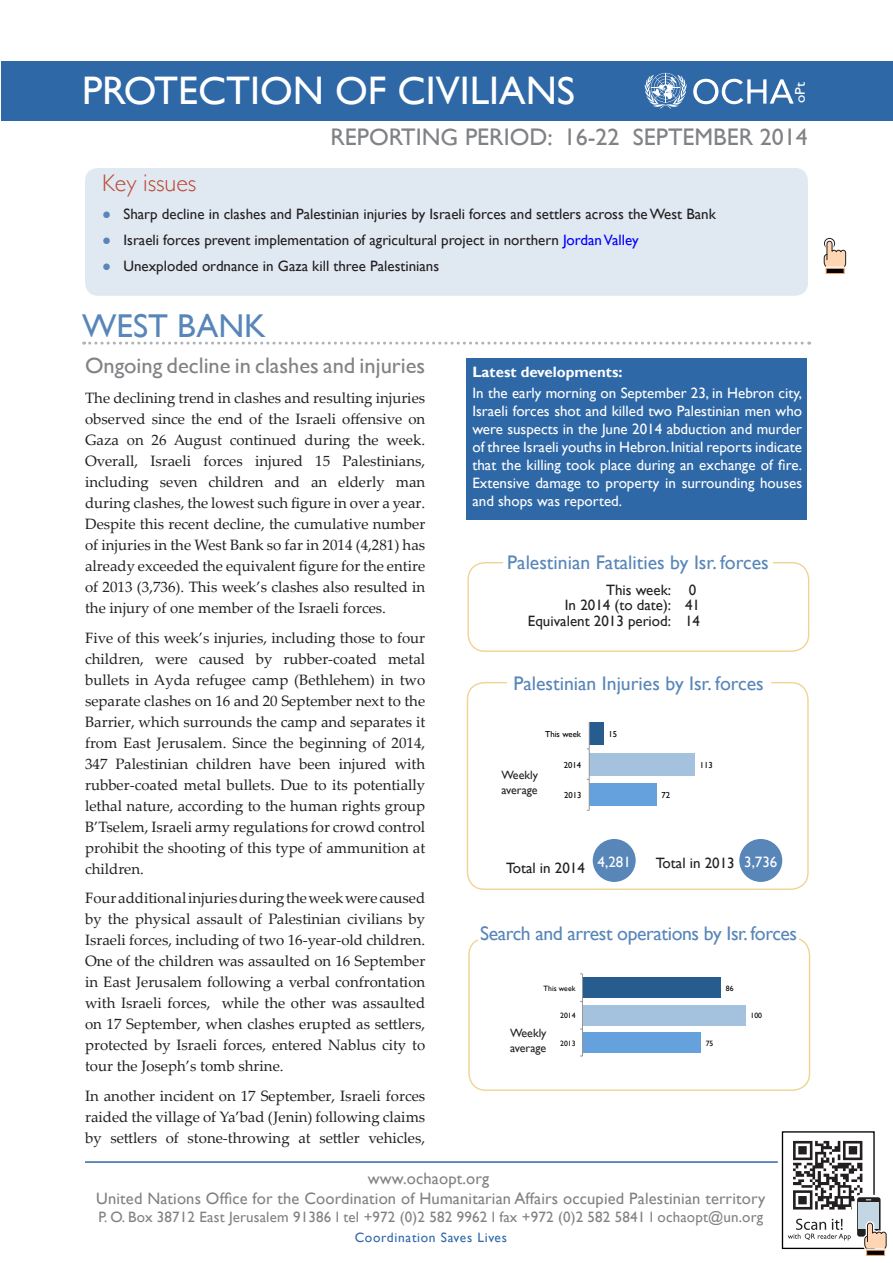
<style>
.page{position:relative;width:893px;height:1263px;background:#fff}
.page>*{position:absolute;margin:0;border:0;box-sizing:border-box;transform-origin:0 0}
.t1{font:39.75px "Gill Sans";color:#fff}
.Eng_Headers{font:33px "Gill Sans";color:#5886b9}
.t2{font:24px "Gill Sans";color:#808285}
.Eng_sub_header{font:300 24px "Gill Sans";color:#b94b34}
.Eng_sub_header-2{font:22.5px "Gill Sans";color:#808285}
.t3{font:19.65px "Gill Sans";color:#5886b9}
.t4{font:19.65px "Gill Sans";letter-spacing:-.02em;color:#5886b9}
.t5{font:16.5px "Gill Sans";letter-spacing:.01em;color:#808285}
.Default{font:15px/21px "Palatino Linotype";color:#231f20;text-align:justify}
.t6{font:15px/18px "Gill Sans";color:#fff;text-align:justify}
.Eng_running_text{font:15px "Gill Sans";color:#231f20}
.t7{font:15px "Gill Sans";letter-spacing:.01em;color:#808285}
.t8{font:700 15px "Gill Sans";color:#fff}
.t9{font:13.95px "Gill Sans";color:#fff;scale:1.07 1}
.t10{font:13.5px "Gill Sans";letter-spacing:.05em;color:#2f68a7}
.t11{font:12px/14.4px "Gill Sans";color:#231f20}
.t12{font:8.7px "Gill Sans";color:#000}
.t13{font:7.65px "Gill Sans";color:#000}
.s1{font-family:"Palatino Linotype";color:#5886b9}
.s2{color:#00f}
</style>
<div class="page">
<svg style="left:586px;top:722px;width:109px;height:89px"></svg>
<svg style="left:580px;top:973px;width:166px;height:84px"></svg>
<div style="left:467px;top:562px;width:342px;height:90px;border:1px solid #f1d393;border-radius:17px"></div>
<div style="left:468px;top:937px;width:342px;height:154px;border:1px solid #f1d393;border-radius:17px"></div>
<div style="left:467px;top:682px;width:342px;height:208px;border:1px solid #f1d393;border-radius:17px"></div>
<div style="left:85px;top:168px;width:723px;height:128px;background:#e0e8f2;border-radius:13px"></div>
<div style="left:2px;top:61px;width:891px;height:59px;background:#2f68a7"></div>
<div style="left:467px;top:358px;width:340px;height:162px;background:#2f68a7"></div>
<svg style="left:84px;top:342px;width:726px;height:3px"></svg>
<div style="left:503px;top:555px;width:270px;height:42px;background:#fff"></div>
<div style="left:507px;top:676px;width:263px;height:46px;background:#fff"></div>
<svg style="left:693px;top:79px;width:101px;height:25px"></svg>
<svg style="left:645px;top:73px;width:41px;height:36px"></svg>
<hr style="left:85px;top:1161px;width:693px;height:2px;background:#2f68a7">
<div style="left:478px;top:927px;width:321px;height:22px;background:#fff"></div>
<div style="left:739px;top:839px;width:43px;height:43px;background:#5886b9;border-radius:50%"></div>
<div style="left:593px;top:839px;width:43px;height:43px;background:#5886b9;border-radius:50%"></div>
<img style="left:793px;top:1140px;width:70px;height:62px">
<div style="left:782px;top:1131px;width:93px;height:118px;border:1px solid #000"></div>
<svg style="left:788px;top:1176px;width:66px;height:74px"></svg>
<div style="left:855px;top:1195px;width:28px;height:44px;border:5px solid #fff;border-radius:3px"></div>
<svg style="left:856px;top:1200px;width:26px;height:31px"></svg>
<div style="left:857px;top:1197px;width:23px;height:39px;background:#241f21;border-radius:3px"></div>
<div style="left:858px;top:1202px;width:21px;height:27px;background:#c2d6e3"></div>
<svg style="left:866px;top:1253px;width:20px;height:3px"></svg>
<svg style="left:867px;top:1253px;width:18px;height:2px"></svg>
<svg style="left:861px;top:1219px;width:26px;height:34px"></svg>
<svg style="left:826px;top:270px;width:18px;height:4px"></svg>
<svg style="left:823px;top:238px;width:24px;height:32px"></svg>
<p class="t1" style="left:82px;top:67px;width:494px">PROTECTION OF CIVILIANS</p>
<p class="t9" style="left:792px;top:103px;width:21px;rotate:-90deg">oPt</p>
<p class="t2" style="left:330px;top:122px;width:479px">REPORTING PERIOD: 16-22 SEPTEMBER 2014</p>
<p class="Eng_sub_header" style="left:102px;top:164px;width:96px">Key issues</p>
<p class="Eng_running_text" style="left:102px;top:205px;width:615px"><span class="s1">●</span> Sharp decline in clashes and Palestinian injuries by Israeli forces and settlers across the West Bank</p>
<p class="Eng_running_text" style="left:102px;top:231px;width:538px"><span class="s1">●</span> Israeli forces prevent implementation of agricultural project in northern <span class="s2">Jordan Valley</span></p>
<p class="Eng_running_text" style="left:102px;top:257px;width:338px"><span class="s1">●</span> Unexploded ordnance in Gaza kill three Palestinians</p>
<p class="Eng_Headers" style="left:82px;top:307px;width:185px">WEST BANK</p>
<p class="Eng_sub_header-2" style="left:85px;top:353px;width:342px">Ongoing decline in clashes and injuries</p>
<p class="Default" style="left:85px;top:387px;width:342px">The declining trend in clashes and resulting injuries observed since the end of the Israeli offensive on Gaza on 26 August continued during the week.<br>Overall, Israeli forces injured 15 Palestinians, including seven children and an elderly man during clashes, the lowest such figure in over a year.<br>Despite this recent decline, the cumulative number of injuries in the West Bank so far in 2014 (4,281) has already exceeded the equivalent figure for the entire of 2013 (3,736). This week’s clashes also resulted in the injury of one member of the Israeli forces.</p>
<p class="Default" style="left:85px;top:626px;width:342px">Five of this week’s injuries, including those to four children, were caused by rubber-coated metal bullets in Ayda refugee camp (Bethlehem) in two separate clashes on 16 and 20 September next to the Barrier, which surrounds the camp and separates it from East Jerusalem. Since the beginning of 2014, 347 Palestinian children have been injured with rubber-coated metal bullets. Due to its potentially lethal nature, according to the human rights group B’Tselem, Israeli army regulations for crowd control prohibit the shooting of this type of ammunition at children.</p>
<p class="Default" style="left:85px;top:887px;width:342px">Four additional injuries during the week were caused by the physical assault of Palestinian civilians by Israeli forces, including of two 16-year-old children.<br>One of the children was assaulted on 16 September in East Jerusalem following a verbal confrontation with Israeli forces, while the other was assaulted on 17 September, when clashes erupted as settlers, protected by Israeli forces, entered Nablus city to tour the Joseph’s tomb shrine.</p>
<p class="Default" style="left:85px;top:1084px;width:342px">In another incident on 17 September, Israeli forces raided the village of Ya’bad (Jenin) following claims by settlers of stone-throwing at settler vehicles,</p>
<p class="t8" style="left:472px;top:363px;width:152px">Latest developments:</p>
<p class="t6" style="left:472px;top:384px;width:331px">In the early morning on September 23, in Hebron city, Israeli forces shot and killed two Palestinian men who were suspects in the June 2014 abduction and murder of three Israeli youths in Hebron. Initial reports indicate that the killing took place during an exchange of fire.<br>Extensive damage to property in surrounding houses and shops was reported.</p>
<p class="t3" style="left:507px;top:550px;width:263px">Palestinian Fatalities by Isr. forces</p>
<p class="Eng_running_text" style="left:606px;top:581px;width:67px">This week:</p>
<p class="Eng_running_text" style="left:689px;top:581px;width:9px">0</p>
<p class="Eng_running_text" style="left:565px;top:597px;width:108px">In 2014 (to date):</p>
<p class="Eng_running_text" style="left:685px;top:597px;width:16px">41</p>
<p class="Eng_running_text" style="left:528px;top:612px;width:145px">Equivalent 2013 period:</p>
<p class="Eng_running_text" style="left:685px;top:612px;width:16px">14</p>
<p class="t3" style="left:513px;top:672px;width:252px">Palestinian Injuries by Isr. forces</p>
<p class="t12" style="left:545px;top:729px;width:37px">This week</p>
<p class="t12" style="left:608px;top:729px;width:10px">15</p>
<p class="t12" style="left:564px;top:760px;width:19px">2014</p>
<p class="t12" style="left:700px;top:760px;width:15px">113</p>
<p class="t11" style="left:501px;top:768px;width:38px">Weekly average</p>
<p class="t12" style="left:564px;top:790px;width:19px">2013</p>
<p class="t12" style="left:662px;top:790px;width:10px">72</p>
<p class="Eng_running_text" style="left:506px;top:859px;width:80px">Total in 2014</p>
<p class="t6" style="left:598px;top:853px;width:35px">4,281</p>
<p class="Eng_running_text" style="left:656px;top:854px;width:80px">Total in 2013</p>
<p class="t6" style="left:744px;top:853px;width:35px">3,736</p>
<p class="t4" style="left:480px;top:922px;width:319px">Search and arrest operations by Isr. forces</p>
<p class="t13" style="left:544px;top:984px;width:33px">This week</p>
<p class="t13" style="left:726px;top:984px;width:9px">86</p>
<p class="t13" style="left:560px;top:1011px;width:17px">2014</p>
<p class="t13" style="left:751px;top:1011px;width:13px">100</p>
<p class="t11" style="left:510px;top:1026px;width:38px">Weekly average</p>
<p class="t13" style="left:560px;top:1038px;width:17px">2013</p>
<p class="t13" style="left:706px;top:1038px;width:9px">75</p>
<p class="t5" style="left:368px;top:1169px;width:123px">www.ochaopt.org</p>
<p class="t5" style="left:96px;top:1189px;width:671px">United Nations Office for the Coordination of Humanitarian Affairs occupied Palestinian territory</p>
<p class="t7" style="left:99px;top:1208px;width:666px">P. O. Box 38712 East Jerusalem 91386 l tel +972 (0)2 582 9962 l fax +972 (0)2 582 5841 l ochaopt@un.org</p>
<p class="t10" style="left:355px;top:1229px;width:154px">Coordination Saves Lives</p>
</div>
